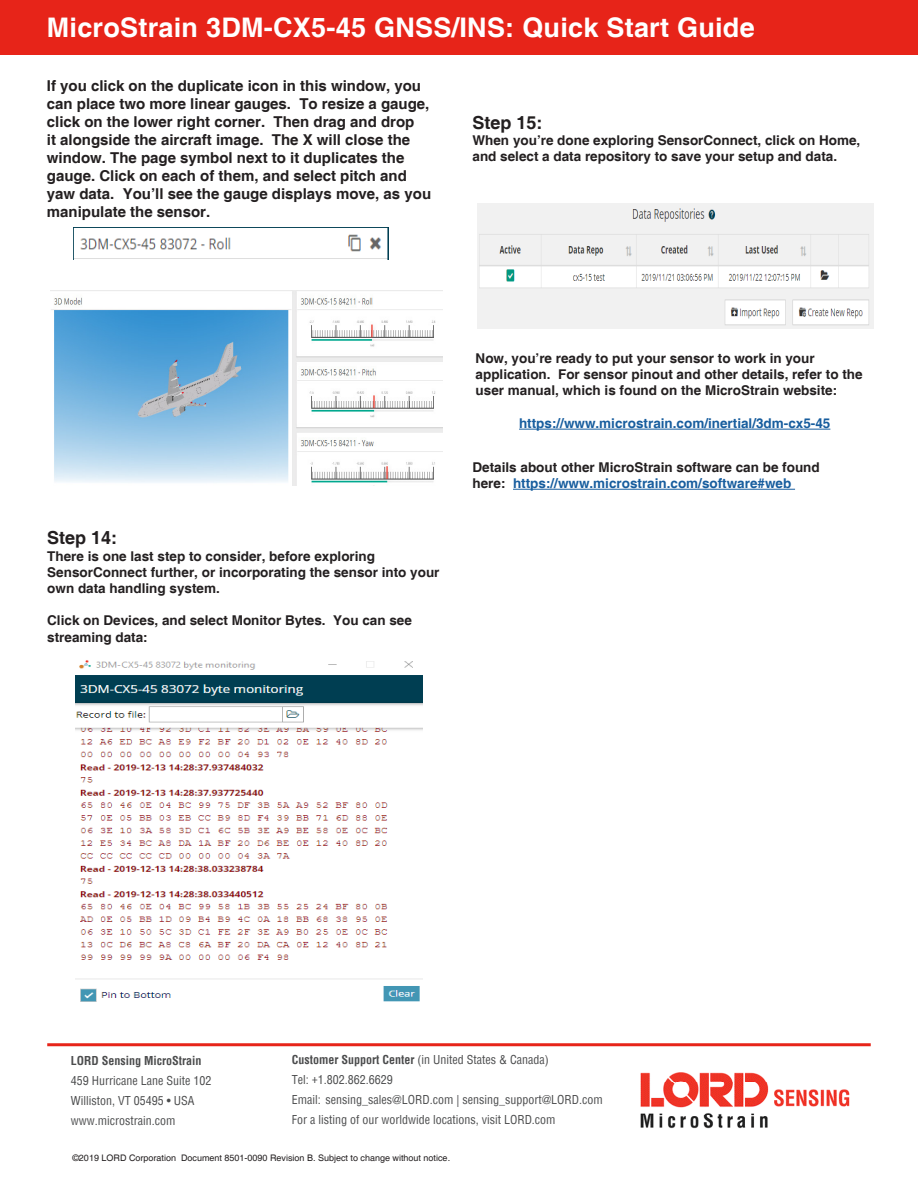
<style>
.page{position:relative;width:918px;height:1188px;background:#fff}
.page>*{position:absolute;margin:0;border:0;box-sizing:border-box;transform-origin:0 0}
.Headline{font:700 27px "Helvetica";letter-spacing:.01em;color:#fff}
.Table_Headlines{font:700 18px "Helvetica";color:#231f20}
.Table_Headlines-2{font:700 15px/18px "Helvetica";color:#231f20}
.Table_Headlines-3{font:700 13.5px/16.2px "Helvetica";color:#231f20}
.Table_Headlines-4{font:700 13.5px "Helvetica";color:#175d9e}
.Address{font:condensed 12px "Helvetica";color:#4b4c4d}
.Address-2{font:700 condensed 12px "Helvetica";color:#4b4c4d}
.Copyright_Line{font:9px "Helvetica";color:#231f20}
.s1{color:#175d9e}
.s2{font-weight:700}
</style>
<div class="page">
<div style="left:0;top:0;width:918px;height:55px;background:#e72419"></div>
<img style="left:640px;top:1072px;width:210px;height:57px">
<hr style="left:47px;top:1043px;width:824px;height:3px;background:#e72419">
<img style="left:74px;top:227px;width:315px;height:32px">
<img style="left:50px;top:290px;width:392px;height:196px">
<img style="left:75px;top:660px;width:348px;height:342px">
<img style="left:478px;top:204px;width:396px;height:125px">
<hr style="left:519px;top:429px;width:311px;height:1px;background:#175d9e">
<hr style="left:513px;top:489px;width:282px;height:1px;background:#175d9e">
<p class="Headline" style="left:47px;top:11px;width:709px">MicroStrain 3DM-CX5-45 GNSS/INS: Quick Start Guide</p>
<p class="Table_Headlines-2" style="left:47px;top:77px;width:386px">If you click on the duplicate icon in this window, you can place two more linear gauges. To resize a gauge, click on the lower right corner. Then drag and drop<br>it alongside the aircraft image. The X will close the window. The page symbol next to it duplicates the gauge. Click on each of them, and select pitch and yaw data. You’ll see the gauge displays move, as you manipulate the sensor.</p>
<p class="Table_Headlines" style="left:472px;top:111px;width:72px">Step 15:</p>
<p class="Table_Headlines-3" style="left:472px;top:133px;width:389px">When you’re done exploring SensorConnect, click on Home, and select a data repository to save your setup and data.</p>
<p class="Table_Headlines" style="left:47px;top:527px;width:72px">Step 14:</p>
<p class="Table_Headlines-3" style="left:47px;top:549px;width:394px">There is one last step to consider, before exploring<br>SensorConnect further, or incorporating the sensor into your own data handling system.</p>
<p class="Table_Headlines-3" style="left:47px;top:613px;width:366px">Click on Devices, and select Monitor Bytes. You can see streaming data:</p>
<p class="Table_Headlines-3" style="left:476px;top:351px;width:389px">Now, you’re ready to put your sensor to work in your application. For sensor pinout and other details, refer to the user manual, which is found on the MicroStrain website:</p>
<p class="Table_Headlines-4" style="left:519px;top:415px;width:313px">https://www.microstrain.com/inertial/3dm-cx5-45</p>
<p class="Table_Headlines-3" style="left:472px;top:460px;width:349px">Details about other MicroStrain software can be found here: <span class="s1">https://www.microstrain.com/software#web</span></p>
<p class="Address" style="left:292px;top:1052px;width:258px"><span class="s2">Customer Support Center</span> (in United States &amp; Canada)</p>
<p class="Address" style="left:292px;top:1072px;width:102px">Tel: +1.802.862.6629</p>
<p class="Address" style="left:292px;top:1092px;width:313px">Email: sensing_sales@LORD.com | sensing_support@LORD.com</p>
<p class="Address" style="left:292px;top:1112px;width:265px">For a listing of our worldwide locations, visit LORD.com</p>
<p class="Address-2" style="left:71px;top:1053px;width:132px">LORD Sensing MicroStrain</p>
<p class="Address" style="left:71px;top:1073px;width:142px">459 Hurricane Lane Suite 102</p>
<p class="Address" style="left:71px;top:1093px;width:125px">Williston, VT 05495 • USA</p>
<p class="Address" style="left:71px;top:1113px;width:106px">www.microstrain.com</p>
<p class="Copyright_Line" style="left:72px;top:1153px;width:379px">©2019 LORD Corporation Document 8501-0090 Revision B. Subject to change without notice.</p>
</div>
